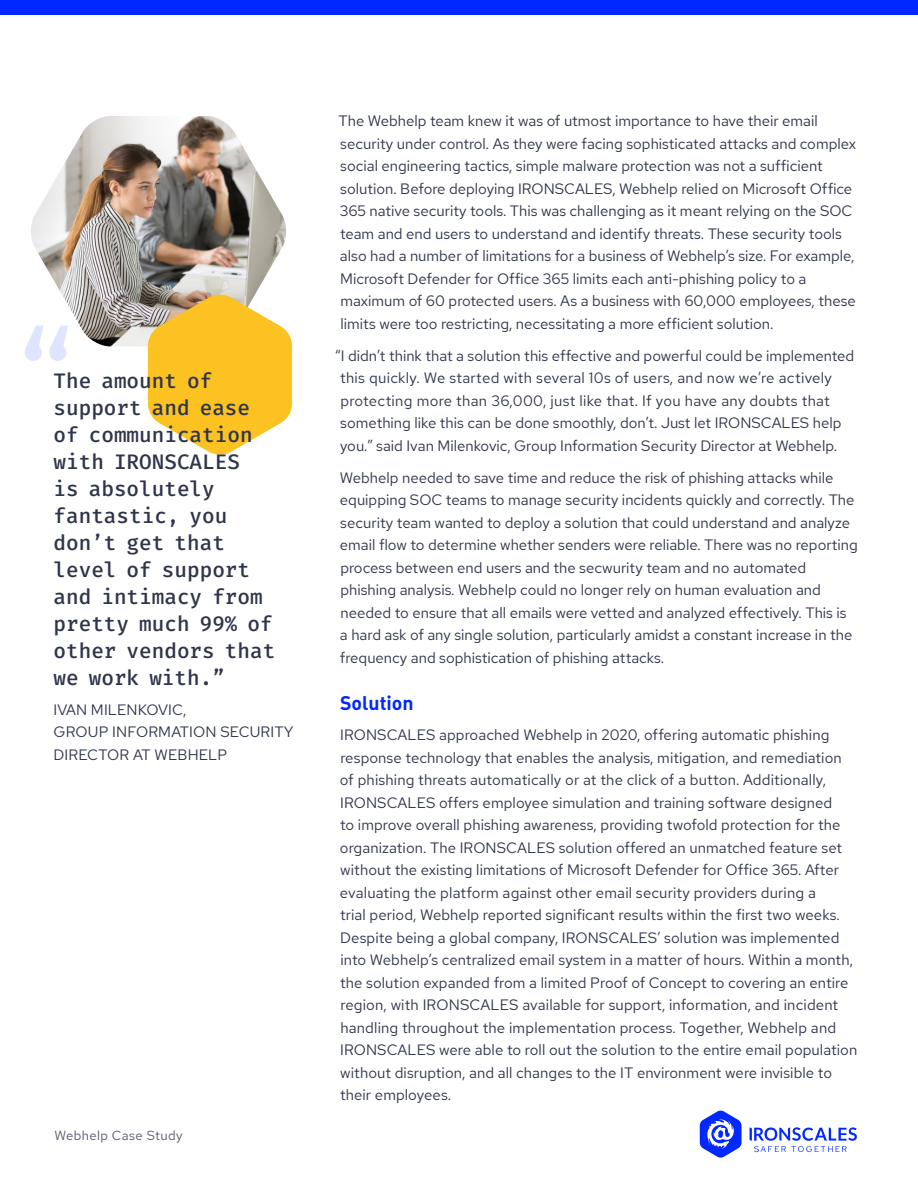
<style>
.page{position:relative;width:918px;height:1188px;background:#fff}
.page>*{position:absolute;margin:0;border:0;box-sizing:border-box;transform-origin:0 0}
.Fira_Callout_14pt{font:300 21px/27px "Fira Code";color:#2f354a}
.Body_Copy_-_Subhead{font:19.5px "DIN Bold Alternate";color:#0128ff}
.Body_Copy{font:15px/22.5px "Red Hat Text";color:#2f354a}
.Quote_Name{font:15px/22.5px "Red Hat Text";letter-spacing:.01em;color:#2f354a}
.t1{font:13.2px "Red Hat Text";letter-spacing:.03em;color:#565b6d}
</style>
<div class="page">
<img style="left:31px;top:116px;width:262px;height:238px">
<svg style="left:25px;top:326px;width:43px;height:35px"></svg>
<svg style="left:148px;top:294px;width:144px;height:161px"></svg>
<svg style="left:700px;top:1110px;width:157px;height:48px"></svg>
<div style="left:0;top:0;width:918px;height:14px;background:#0128ff"></div>
<p class="Fira_Callout_14pt" style="left:54px;top:369px;width:223px">The amount of support and ease of communication with IRONSCALES<br>is absolutely fantastic, you don’t get that level of support and intimacy from pretty much 99% of other vendors that we work with.”</p>
<p class="Quote_Name" style="left:54px;top:698px;width:242px">IVAN MILENKOVIC,<br>GROUP INFORMATION SECURITY<br>DIRECTOR AT WEBHELP</p>
<p class="t1" style="left:54px;top:1127px;width:130px">Webhelp Case Study</p>
<p class="Body_Copy" style="left:338px;top:109px;width:519px">The Webhelp team knew it was of utmost importance to have their email security under control. As they were facing sophisticated attacks and complex social engineering tactics, simple malware protection was not a sufficient solution. Before deploying IRONSCALES, Webhelp relied on Microsoft Office 365 native security tools. This was challenging as it meant relying on the SOC team and end users to understand and identify threats. These security tools also had a number of limitations for a business of Webhelp’s size. For example, Microsoft Defender for Office 365 limits each anti-phishing policy to a maximum of 60 protected users. As a business with 60,000 employees, these limits were too restricting, necessitating a more efficient solution.</p>
<p class="Body_Copy" style="left:340px;top:344px;width:516px;text-indent:-5px">“I didn’t think that a solution this effective and powerful could be implemented this quickly. We started with several 10s of users, and now we’re actively protecting more than 36,000, just like that. If you have any doubts that something like this can be done smoothly, don’t. Just let IRONSCALES help you.” said Ivan Milenkovic, Group Information Security Director at Webhelp.</p>
<p class="Body_Copy" style="left:340px;top:466px;width:519px">Webhelp needed to save time and reduce the risk of phishing attacks while equipping SOC teams to manage security incidents quickly and correctly. The security team wanted to deploy a solution that could understand and analyze email flow to determine whether senders were reliable. There was no reporting process between end users and the secwurity team and no automated phishing analysis. Webhelp could no longer rely on human evaluation and needed to ensure that all emails were vetted and analyzed effectively. This is a hard ask of any single solution, particularly amidst a constant increase in the frequency and sophistication of phishing attacks.</p>
<p class="Body_Copy_-_Subhead" style="left:340px;top:690px;width:75px">Solution</p>
<p class="Body_Copy" style="left:340px;top:724px;width:519px">IRONSCALES approached Webhelp in 2020, offering automatic phishing response technology that enables the analysis, mitigation, and remediation of phishing threats automatically or at the click of a button. Additionally, IRONSCALES offers employee simulation and training software designed<br>to improve overall phishing awareness, providing twofold protection for the organization. The IRONSCALES solution offered an unmatched feature set without the existing limitations of Microsoft Defender for Office 365. After evaluating the platform against other email security providers during a<br>trial period, Webhelp reported significant results within the first two weeks.<br>Despite being a global company, IRONSCALES’ solution was implemented into Webhelp’s centralized email system in a matter of hours. Within a month, the solution expanded from a limited Proof of Concept to covering an entire region, with IRONSCALES available for support, information, and incident handling throughout the implementation process. Together, Webhelp and IRONSCALES were able to roll out the solution to the entire email population without disruption, and all changes to the IT environment were invisible to their employees.</p>
</div>
